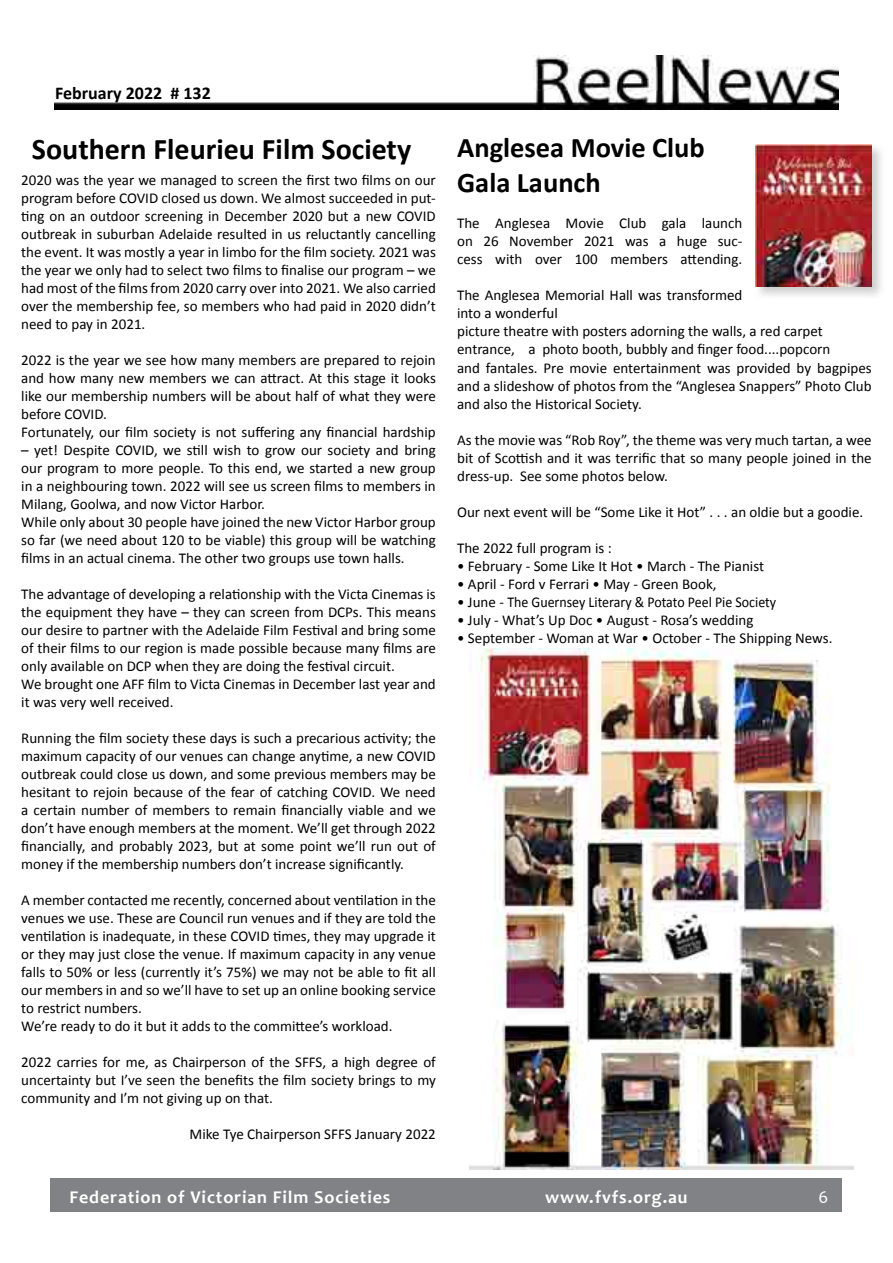
<style>
.page{position:relative;width:893px;height:1263px;background:#fff}
.page>*{position:absolute;margin:0;border:0;box-sizing:border-box;transform-origin:0 0}
.t1{font:700 30px "Calibri";color:#000}
.t2{font:700 28.5px/34.2px "Calibri";color:#000}
.t3{font:700 18px "Candara";letter-spacing:.05em;color:#fff}
.t4{font:700 18px "Calibri";color:#000}
.t5{font:18px "Candara";color:#fff}
.t6{font:15px/18px "Calibri";color:#000;text-align:justify}
</style>
<div class="page">
<img style="left:54px;top:55px;width:785px;height:55px">
<div style="left:50px;top:1178px;width:792px;height:34px;background:#808285"></div>
<div style="left:753px;top:143px;width:132px;height:157px;background:#000;opacity:.2"></div>
<img style="left:755px;top:145px;width:117px;height:141px">
<img style="left:469px;top:649px;width:384px;height:520px">
<p class="t4" style="left:55px;top:81px;width:157px">February 2022 # 132</p>
<h1 class="t1" style="left:32px;top:129px;width:381px">Southern Fleurieu Film Society</h1>
<h2 class="t2" style="left:457px;top:131px;width:249px">Anglesea Movie Club<br>Gala Launch</h2>
<p class="t6" style="left:21px;top:171px;width:416px">2020 was the year we managed to screen the first two films on our program before COVID closed us down. We almost succeeded in put&shy;ting on an outdoor screening in December 2020 but a new COVID outbreak in suburban Adelaide resulted in us reluctantly cancelling the event. It was mostly a year in limbo for the film society. 2021 was the year we only had to select two films to finalise our program – we had most of the films from 2020 carry over into 2021. We also carried over the membership fee, so members who had paid in 2020 didn’t need to pay in 2021.</p>
<p class="t6" style="left:21px;top:351px;width:416px;text-align:left">2022 is the year we see how many members are prepared to rejoin and how many new members we can attract. At this stage it looks like our membership numbers will be about half of what they were before COVID.<br>Fortunately, our film society is not suffering any financial hardship</p>
<p class="t6" style="left:21px;top:441px;width:416px;text-align:left">– yet! Despite COVID, we still wish to grow our society and bring our program to more people. To this end, we started a new group in a neighbouring town. 2022 will see us screen films to members in Milang, Goolwa, and now Victor Harbor.<br>While only about 30 people have joined the new Victor Harbor group so far (we need about 120 to be viable) this group will be watching films in an actual cinema. The other two groups use town halls.</p>
<p class="t6" style="left:21px;top:585px;width:416px;text-align:left">The advantage of developing a relationship with the Victa Cinemas is the equipment they have – they can screen from DCPs. This means our desire to partner with the Adelaide Film Festival and bring some of their films to our region is made possible because many films are only available on DCP when they are doing the festival circuit.<br>We brought one AFF film to Victa Cinemas in December last year and it was very well received.</p>
<p class="t6" style="left:21px;top:729px;width:416px">Running the film society these days is such a precarious activity; the maximum capacity of our venues can change anytime, a new COVID outbreak could close us down, and some previous members may be hesitant to rejoin because of the fear of catching COVID. We need a certain number of members to remain financially viable and we don’t have enough members at the moment. We’ll get through 2022 financially, and probably 2023, but at some point we’ll run out of money if the membership numbers don’t increase significantly.</p>
<p class="t6" style="left:21px;top:891px;width:416px;text-align:left">A member contacted me recently, concerned about ventilation in the venues we use. These are Council run venues and if they are told the ventilation is inadequate, in these COVID times, they may upgrade it or they may just close the venue. If maximum capacity in any venue falls to 50% or less (currently it’s 75%) we may not be able to fit all our members in and so we’ll have to set up an online booking service to restrict numbers.<br>We’re ready to do it but it adds to the committee’s workload.</p>
<p class="t6" style="left:21px;top:1053px;width:416px">2022 carries for me, as Chairperson of the SFFS, a high degree of uncertainty but I’ve seen the benefits the film society brings to my community and I’m not giving up on that.</p>
<p class="t6" style="left:190px;top:1125px;width:248px">Mike Tye Chairperson SFFS January 2022</p>
<p class="t6" style="left:457px;top:215px;width:287px">The Anglesea Movie Club gala launch on 26 November 2021 was a huge suc&shy;cess with over 100 members attending.</p>
<p class="t6" style="left:457px;top:287px;width:416px;text-align:left">The Anglesea Memorial Hall was transformed<br>into a wonderful<br>picture theatre with posters adorning the walls, a red carpet entrance, a photo booth, bubbly and finger food....popcorn<br>and fantales. Pre movie entertainment was provided by bagpipes and a slideshow of photos from the “Anglesea Snappers” Photo Club and also the Historical Society.</p>
<p class="t6" style="left:457px;top:431px;width:416px">As the movie was “Rob Roy”, the theme was very much tartan, a wee bit of Scottish and it was terrific that so many people joined in the dress-up. See some photos below.</p>
<p class="t6" style="left:457px;top:503px;width:408px">Our next event will be “Some Like it Hot” . . . an oldie but a goodie.</p>
<p class="t6" style="left:457px;top:539px;width:156px">The 2022 full program is :</p>
<p class="t6" style="left:457px;top:557px;width:309px">• February - Some Like It Hot • March - The Pianist</p>
<p class="t6" style="left:457px;top:575px;width:261px">• April - Ford v Ferrari • May - Green Book,</p>
<p class="t6" style="left:457px;top:593px;width:321px">• June - The Guernsey Literary &amp; Potato Peel Pie Society</p>
<p class="t6" style="left:457px;top:611px;width:298px">• July - What’s Up Doc • August - Rosa’s wedding</p>
<p class="t6" style="left:457px;top:629px;width:377px">• September - Woman at War • October - The Shipping News.</p>
<p class="t3" style="left:69px;top:1186px;width:322px">Federation of Victorian Film Societies</p>
<p class="t3" style="left:545px;top:1186px;width:144px">www.fvfs.org.au</p>
<p class="t5" style="left:819px;top:1185px;width:11px">6</p>
</div>
